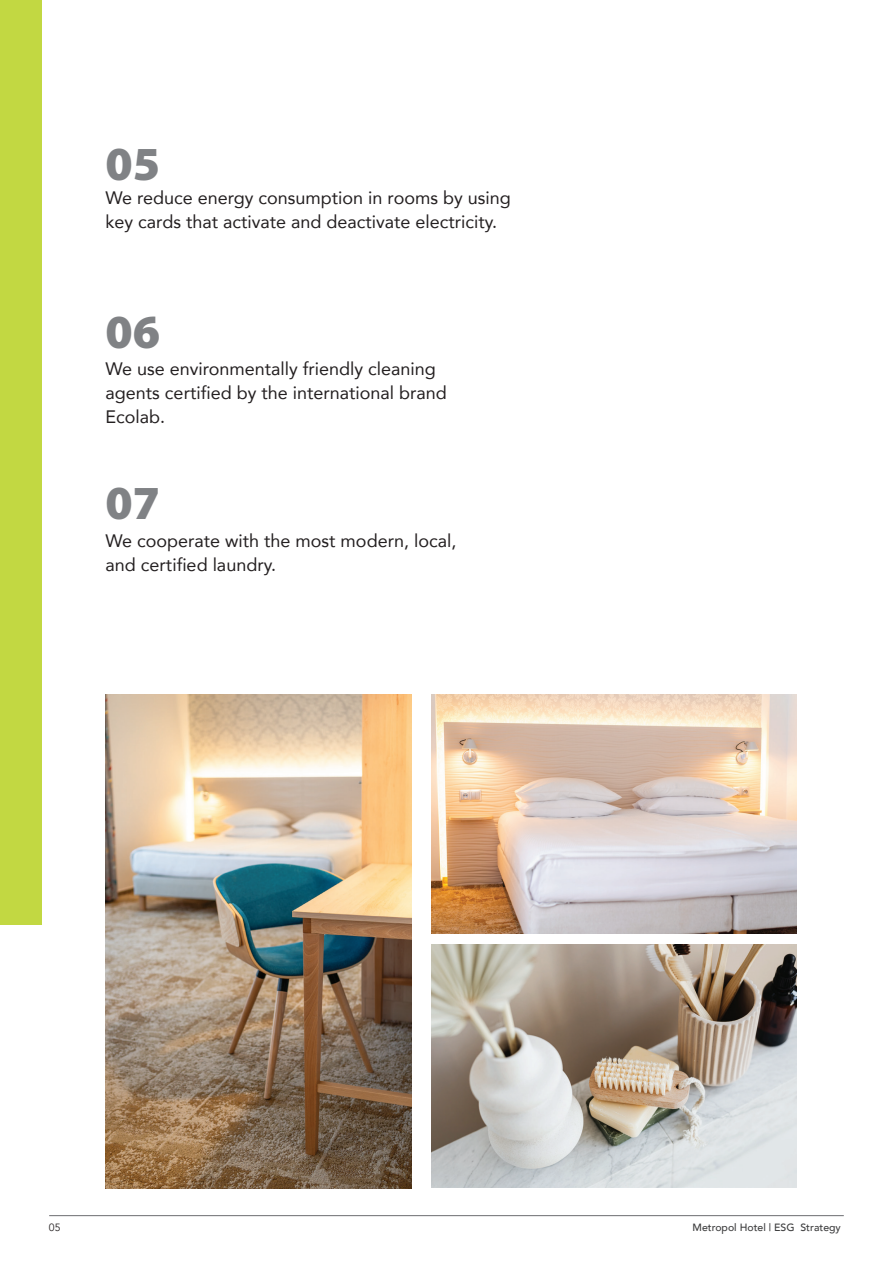
<style>
.page{position:relative;width:893px;height:1263px;background:#fff}
.page>*{position:absolute;margin:0;border:0;box-sizing:border-box;transform-origin:0 0}
.t1{font:900 47.7px "Myriad Pro";color:#808285}
.t2{font:18px/24px "Avenir";color:#231f20}
.t3{font:500 10.5px "Avenir";color:#3e3e3f}
.t4{font:10.5px "Avenir";color:#231f20}
</style>
<div class="page">
<img style="left:431px;top:944px;width:366px;height:244px">
<img style="left:431px;top:695px;width:366px;height:238px">
<div style="left:0;top:0;width:42px;height:925px;background:#c2d842"></div>
<hr style="left:49px;top:1215px;width:795px;height:1px;background:#6c6d70">
<img style="left:106px;top:695px;width:305px;height:493px">
<h1 class="t1" style="left:106px;top:132px;width:56px">05</h1>
<p class="t2" style="left:106px;top:185px;width:407px">We reduce energy consumption in rooms by using key cards that activate and deactivate electricity.</p>
<h1 class="t1" style="left:106px;top:300px;width:56px">06</h1>
<p class="t2" style="left:106px;top:356px;width:343px">We use environmentally friendly cleaning agents certified by the international brand<br>Ecolab.</p>
<h1 class="t1" style="left:106px;top:471px;width:56px">07</h1>
<p class="t2" style="left:106px;top:528px;width:352px">We cooperate with the most modern, local, and certified laundry.</p>
<p class="t4" style="left:49px;top:1221px;width:13px">05</p>
<p class="t3" style="left:692px;top:1218px;width:150px">Metropol Hotel | ESG Strategy</p>
</div>
